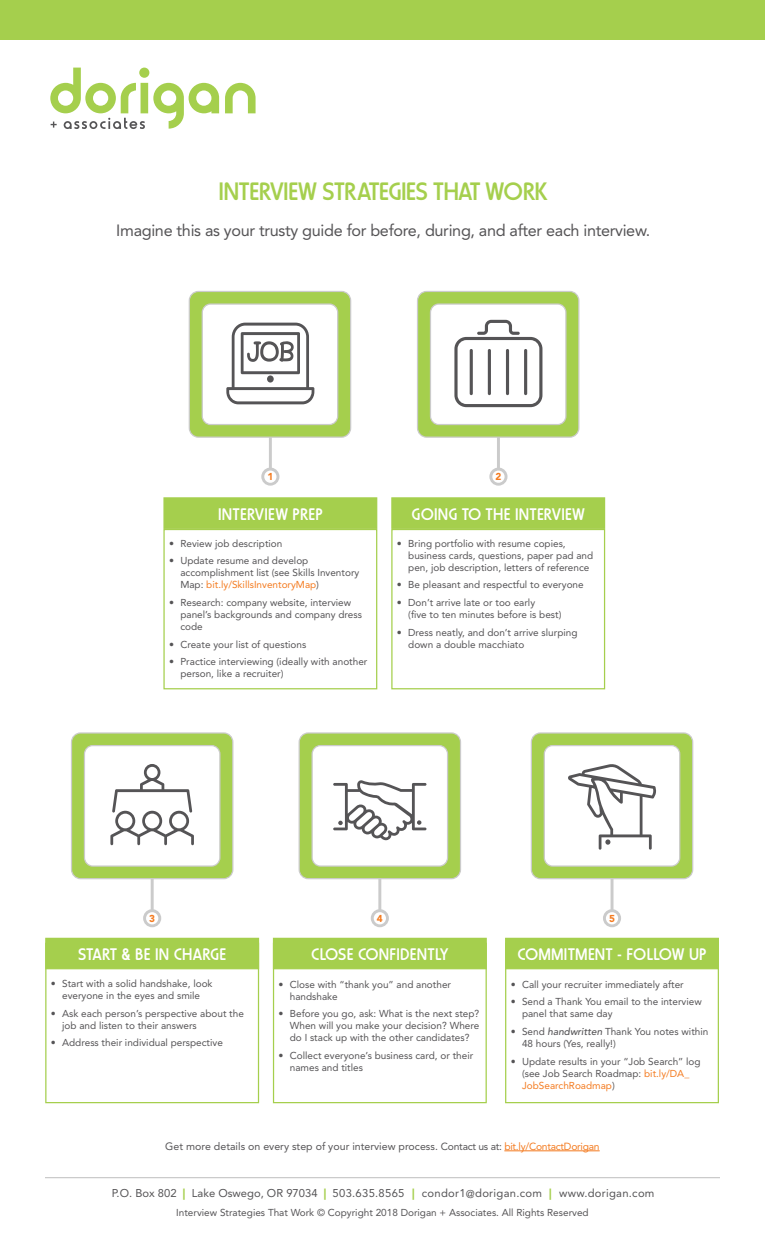
<style>
.page{position:relative;width:765px;height:1260px;background:#fff}
.page>*{position:absolute;margin:0;border:0;box-sizing:border-box;transform-origin:0 0}
.t1{font:800 26.25px "Harry";letter-spacing:.02em;color:#a5cf4d}
.t2{font:800 17.5px "Harry";letter-spacing:.05em;color:#fff}
.t3{font:16.25px "Avenir LT Std";letter-spacing:-.02em;color:#555456}
.t4{font:11.25px "Avenir LT Std";letter-spacing:.025em;color:#555456}
.t5{font:10.62px "Avenir LT Std";color:#555456}
.t6{font:10px/12px "Avenir LT Std";color:#555456}
.t7{font:900 10px "Avenir LT Std";color:#f47b20}
.s1{color:#f47b20}
.s2{font-weight:500;font-style:italic}
.s3{font-size:10.25px}
.s4{font-size:10.25px;color:#f47b20}
.s5{font-weight:900;color:#a5cf4d}
</style>
<div class="page">
<div style="left:531px;top:733px;width:162px;height:146px;background:#a5cf4d;border-radius:9px"></div>
<div style="left:531px;top:732px;width:162px;height:147px;border:1px solid #cbcbcb;border-radius:9px"></div>
<div style="left:544px;top:746px;width:136px;height:120px;background:#fff;border-radius:8px"></div>
<div style="left:544px;top:745px;width:136px;height:122px;border:1px solid #cbcbcb;border-radius:8px"></div>
<div style="left:72px;top:733px;width:161px;height:146px;background:#a5cf4d;border-radius:9px"></div>
<div style="left:71px;top:732px;width:162px;height:147px;border:1px solid #cbcbcb;border-radius:9px"></div>
<div style="left:84px;top:746px;width:136px;height:120px;background:#fff;border-radius:8px"></div>
<div style="left:84px;top:745px;width:137px;height:122px;border:1px solid #cbcbcb;border-radius:8px"></div>
<div style="left:189px;top:291px;width:162px;height:146px;background:#a5cf4d;border-radius:9px"></div>
<div style="left:189px;top:291px;width:162px;height:147px;border:1px solid #cbcbcb;border-radius:9px"></div>
<div style="left:202px;top:304px;width:136px;height:121px;background:#fff;border-radius:8px"></div>
<div style="left:202px;top:303px;width:136px;height:122px;border:1px solid #cbcbcb;border-radius:8px"></div>
<hr style="left:45px;top:1177px;width:675px;height:1px;background:#cbcbcb">
<div style="left:0;top:0;width:765px;height:40px;background:#a5cf4d"></div>
<svg style="left:225px;top:83px;width:31px;height:30px"></svg>
<svg style="left:50px;top:68px;width:169px;height:61px"></svg>
<hr style="left:504px;top:1151px;width:96px;height:1px;background:#f47b20">
<div style="left:163px;top:497px;width:214px;height:32px;background:#a5cf4d;border:1px solid #a5cf4d"></div>
<div style="left:273px;top:938px;width:214px;height:31px;background:#a5cf4d"></div>
<div style="left:505px;top:938px;width:214px;height:31px;background:#a5cf4d"></div>
<div style="left:391px;top:497px;width:214px;height:32px;background:#a5cf4d;border:1px solid #a5cf4d"></div>
<div style="left:45px;top:938px;width:214px;height:31px;background:#a5cf4d"></div>
<svg style="left:568px;top:764px;width:88px;height:163px"></svg>
<svg style="left:110px;top:764px;width:84px;height:163px"></svg>
<svg style="left:226px;top:323px;width:88px;height:163px"></svg>
<div style="left:163px;top:529px;width:214px;height:160px;border:1px solid #a5cf4d"></div>
<div style="left:45px;top:943px;width:214px;height:160px;border:1px solid #a5cf4d"></div>
<div style="left:273px;top:943px;width:214px;height:160px;border:1px solid #a5cf4d"></div>
<div style="left:505px;top:943px;width:214px;height:160px;border:1px solid #a5cf4d"></div>
<div style="left:391px;top:529px;width:214px;height:160px;border:1px solid #a5cf4d"></div>
<div style="left:418px;top:291px;width:161px;height:146px;background:#a5cf4d;border-radius:9px"></div>
<div style="left:417px;top:291px;width:162px;height:147px;border:1px solid #cbcbcb;border-radius:9px"></div>
<div style="left:430px;top:304px;width:136px;height:121px;background:#fff;border-radius:8px"></div>
<div style="left:430px;top:303px;width:137px;height:122px;border:1px solid #cbcbcb;border-radius:8px"></div>
<svg style="left:454px;top:320px;width:88px;height:166px"></svg>
<hr style="left:470px;top:349px;width:3px;height:46px;background:#555456;border-radius:2px">
<hr style="left:488px;top:349px;width:3px;height:46px;background:#555456;border-radius:2px">
<hr style="left:506px;top:349px;width:3px;height:46px;background:#555456;border-radius:2px">
<hr style="left:524px;top:349px;width:3px;height:46px;background:#555456;border-radius:2px">
<div style="left:299px;top:733px;width:162px;height:146px;background:#a5cf4d;border-radius:9px"></div>
<div style="left:299px;top:732px;width:162px;height:147px;border:1px solid #cbcbcb;border-radius:9px"></div>
<div style="left:312px;top:746px;width:136px;height:120px;background:#fff;border-radius:8px"></div>
<div style="left:312px;top:745px;width:136px;height:122px;border:1px solid #cbcbcb;border-radius:8px"></div>
<svg style="left:333px;top:780px;width:94px;height:147px"></svg>
<h1 class="t1" style="left:219px;top:175px;width:330px">INTERVIEW STRATEGIES THAT WORK</h1>
<h3 class="t3" style="left:116px;top:221px;width:536px">Imagine this as your trusty guide for before, during, and after each interview.</h3>
<p class="t7" style="left:267px;top:471px;width:7px">1</p>
<p class="t7" style="left:495px;top:471px;width:7px">2</p>
<h2 class="t2" style="left:219px;top:503px;width:106px">INTERVIEW PREP</h2>
<h2 class="t2" style="left:412px;top:503px;width:174px">GOING TO THE INTERVIEW</h2>
<p class="t6" style="left:169px;top:537px;width:115px">• Review job description</p>
<p class="t6" style="left:180px;top:555px;width:180px;text-indent:-11px">• Update resume and develop accomplishment list (see Skills Inventory<br>Map: <span class="s1">bit.ly/SkillsInventoryMap</span>)</p>
<p class="t6" style="left:180px;top:597px;width:183px;text-indent:-11px">• Research: company website, interview panel’s backgrounds and company dress code</p>
<p class="t6" style="left:169px;top:638px;width:139px">• Create your list of questions</p>
<p class="t6" style="left:180px;top:656px;width:189px;text-indent:-11px">• Practice interviewing (ideally with another person, like a recruiter)</p>
<p class="t6" style="left:408px;top:537px;width:187px;text-indent:-11px">• Bring portfolio with resume copies, business cards, questions, paper pad and pen, job description, letters of reference</p>
<p class="t6" style="left:397px;top:579px;width:188px">• Be pleasant and respectful to everyone</p>
<p class="t6" style="left:408px;top:597px;width:155px;text-indent:-11px">• Don’t arrive late or too early<br>(five to ten minutes before is best)</p>
<p class="t6" style="left:408px;top:626px;width:171px;text-indent:-11px">• Dress neatly, and don’t arrive slurping down a double macchiato</p>
<p class="t7" style="left:149px;top:913px;width:7px">3</p>
<p class="t7" style="left:609px;top:913px;width:7px">5</p>
<p class="t7" style="left:377px;top:913px;width:7px">4</p>
<h2 class="t2" style="left:78px;top:944px;width:149px">START &amp; BE IN CHARGE</h2>
<p class="t6" style="left:51px;top:978px;width:163px;text-align:center">• Start with a solid handshake, look everyone in the eyes and smile</p>
<p class="t6" style="left:62px;top:1007px;width:183px;text-indent:-11px">• Ask each person’s perspective about the job and listen to their answers</p>
<p class="t6" style="left:51px;top:1037px;width:174px">• Address their individual perspective</p>
<h2 class="t2" style="left:312px;top:944px;width:138px">CLOSE CONFIDENTLY</h2>
<h2 class="t2" style="left:518px;top:944px;width:190px">COMMITMENT - FOLLOW UP</h2>
<p class="t6" style="left:290px;top:978px;width:163px;text-indent:-11px">• Close with “thank you” and another handshake</p>
<p class="t6" style="left:290px;top:1008px;width:191px;text-align:justify;text-indent:-11px">• Before you go, ask: What is the next step?<br>When will you make your decision? Where do I stack up with the other candidates?</p>
<p class="t6" style="left:290px;top:1050px;width:185px;text-indent:-11px">• Collect everyone’s business card, or their names and titles</p>
<p class="t6" style="left:511px;top:978px;width:174px">• Call your recruiter immediately after</p>
<p class="t6" style="left:522px;top:996px;width:181px;text-indent:-11px">• Send a Thank You email to the interview panel that same day</p>
<p class="t6" style="left:522px;top:1026px;width:188px;text-indent:-11px">• Send <span class="s2">handwritten</span> Thank You notes within<br>48 hours (Yes, really!)</p>
<p class="t6" style="left:522px;top:1055px;width:180px;text-indent:-11px">• Update results in your “Job Search” log (see Job Search Roadmap: <span class="s1">bit.ly/DA_<br>JobSearchRoadmap</span>)</p>
<p class="t5" style="left:165px;top:1140px;width:436px">Get more details on every step of your interview process. <span class="s3">Contact us at:</span> <span class="s4">bit.ly/ContactDorigan</span></p>
<p class="t4" style="left:112px;top:1187px;width:544px">P.O. Box 802 <span class="s5">|</span> Lake Oswego, OR 97034 <span class="s5">|</span> 503.635.8565 <span class="s5">|</span> condor1@dorigan.com <span class="s5">|</span> www.dorigan.com</p>
<p class="t6" style="left:176px;top:1206px;width:414px">Interview Strategies That Work © Copyright 2018 Dorigan + Associates. All Rights Reserved</p>
</div>
